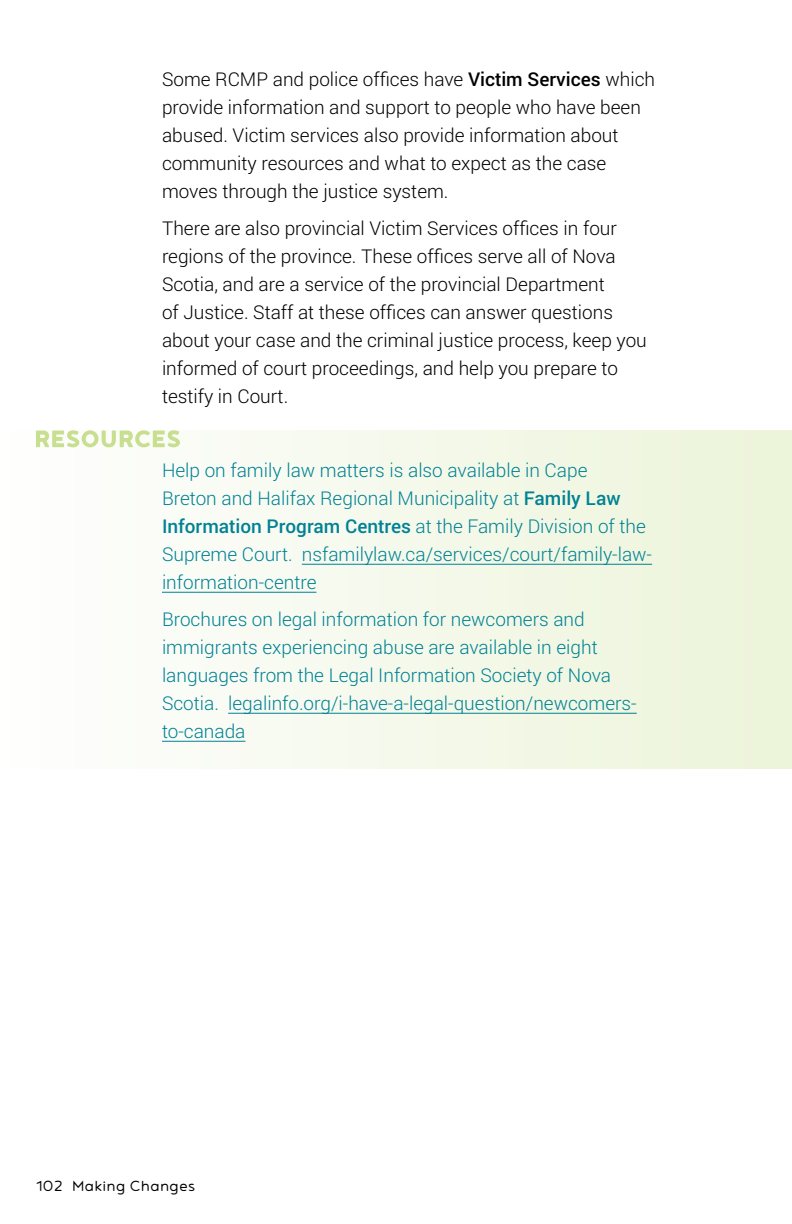
<style>
.page{position:relative;width:792px;height:1224px;background:#fff}
.page>*{position:absolute;margin:0;border:0;box-sizing:border-box;transform-origin:0 0}
.t1{font:300 19px/28px "Roboto";color:#000}
.t2{font:300 19px/28px "Roboto";color:#008294}
.t3{font:18px "Noyh R Light";letter-spacing:.02em;color:#000}
.s1{font-weight:500}
</style>
<div class="page">
<div style="left:0;top:430px;width:792px;height:339px;background:linear-gradient(to right,#fefefe,#ecf4d9)"></div>
<svg style="left:36px;top:430px;width:144px;height:17px"></svg>
<hr style="left:302px;top:564px;width:350px;height:1px;background:#008294">
<hr style="left:162px;top:592px;width:154px;height:1px;background:#008294">
<hr style="left:228px;top:713px;width:409px;height:1px;background:#008294">
<hr style="left:162px;top:741px;width:83px;height:1px;background:#008294">
<p class="t1" style="left:162px;top:65px;width:495px">Some RCMP and police offices have <span class="s1">Victim Services</span> which provide information and support to people who have been abused. Victim services also provide information about community resources and what to expect as the case moves through the justice system.</p>
<p class="t1" style="left:162px;top:214px;width:486px">There are also provincial Victim Services offices in four regions of the province. These offices serve all of Nova Scotia, and are a service of the provincial Department<br>of Justice. Staff at these offices can answer questions about your case and the criminal justice process, keep you informed of court proceedings, and help you prepare to testify in Court.</p>
<p class="t2" style="left:162px;top:456px;width:492px">Help on family law matters is also available in Cape<br>Breton and Halifax Regional Municipality at <span class="s1">Family Law Information Program Centres</span> at the Family Division of the Supreme Court. nsfamilylaw.ca/services/court/family-law&shy;information-centre</p>
<p class="t2" style="left:162px;top:605px;width:476px">Brochures on legal information for newcomers and immigrants experiencing abuse are available in eight languages from the Legal Information Society of Nova Scotia. legalinfo.org/i-have-a-legal-question/newcomers&shy;to-canada</p>
<p class="t3" style="left:36px;top:1176px;width:161px">102 Making Changes</p>
</div>
